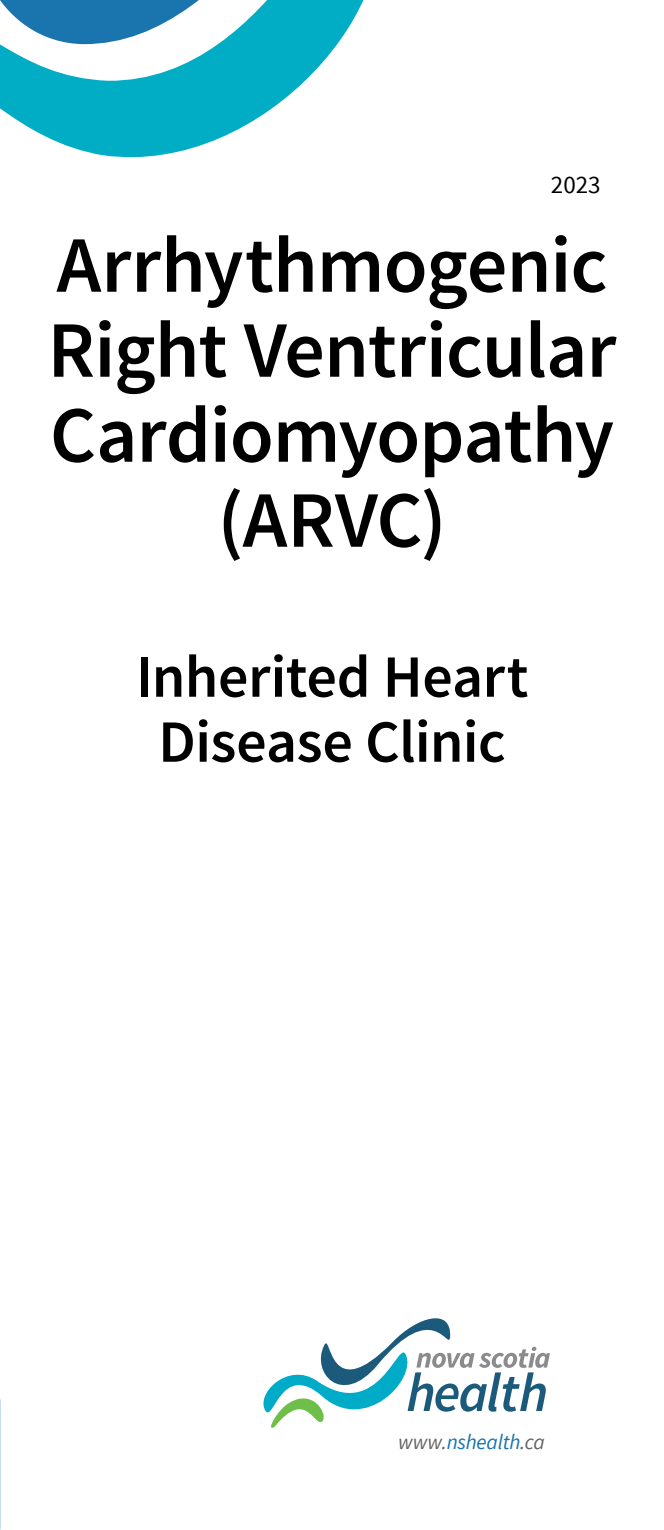
<style>
.page{position:relative;width:664px;height:1530px;background:#fff}
.page>*{position:absolute;margin:0;border:0;box-sizing:border-box;transform-origin:0 0}
.Pamphlet_Title{font:600 80px/85px "Source Sans Pro";letter-spacing:-.01em;color:#000;text-align:center}
.Headings_-_centred{font:600 60px/65px "Source Sans Pro";letter-spacing:-.01em;color:#000;text-align:center}
.page{font:25px "Source Sans Pro";color:#000}
.t1{font:italic 21.25px "Source Sans Pro";letter-spacing:-.01em;color:#1a74ad}
.s1{color:#636466}
</style>
<div class="page">
<svg style="left:0;top:0;width:364px;height:158px"></svg>
<svg style="left:263px;top:1318px;width:287px;height:110px"></svg>
<p class="page" style="left:551px;top:170px;width:51px">2023</p>
<p class="Pamphlet_Title" style="left:48px;top:225px;width:570px">Arrhythmogenic<br>Right Ventricular<br>Cardiomyopathy (ARVC)</p>
<p class="Headings_-_centred" style="left:136px;top:646px;width:394px">Inherited Heart<br>Disease Clinic</p>
<p class="t1" style="left:398px;top:1429px;width:148px"><span class="s1">www.</span>nshealth<span class="s1">.ca</span></p>
</div>
